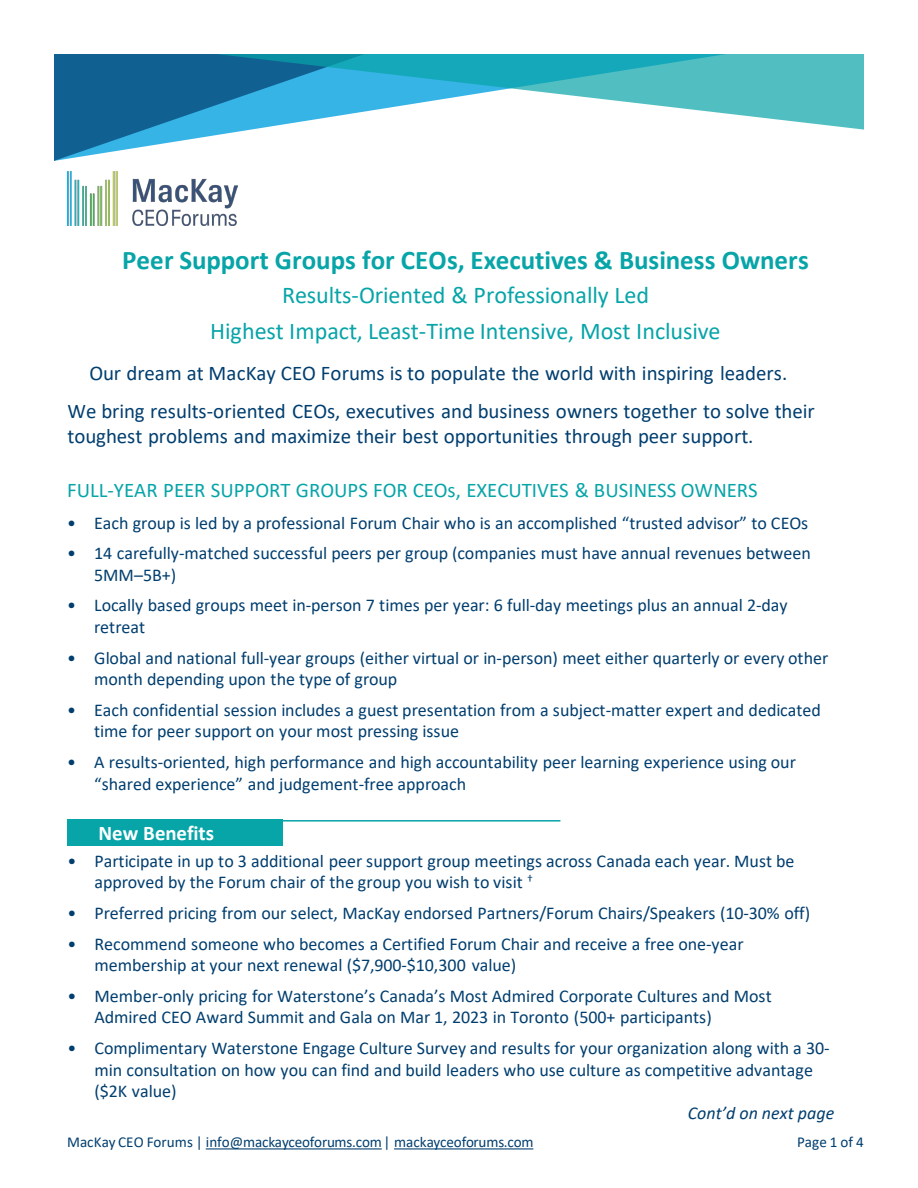
<style>
.page{position:relative;width:918px;height:1188px;background:#fff}
.page>*{position:absolute;margin:0;border:0;box-sizing:border-box;transform-origin:0 0}
.t1{font:700 27px "Calibri";color:#07a4a8}
.t2{font:24.15px "Calibri";letter-spacing:-.005em;color:#07a4a8}
.t3{font:20.85px/25.2px "Calibri";letter-spacing:-.005em;color:#003e6f}
.t4{font:20.85px "Calibri";letter-spacing:-.005em;color:#07a4a8}
.t5{font:700 20.85px "Calibri";letter-spacing:-.005em;color:#fff}
.t6{font:18px/21.6px "Calibri";letter-spacing:-.005em;color:#003e6f}
.t7{font:italic 18px "Calibri";letter-spacing:.005em;color:#003e6f}
.t8{font:15.15px "Calibri";letter-spacing:-.005em;color:#003e6f}
</style>
<div class="page">
<svg style="left:54px;top:54px;width:194px;height:107px"></svg>
<svg style="left:216px;top:54px;width:648px;height:76px"></svg>
<img style="left:67px;top:172px;width:171px;height:53px">
<div style="left:67px;top:820px;width:216px;height:26px;background:#07a4a8"></div>
<hr style="left:279px;top:820px;width:281px;height:2px;background:#07a4a8">
<svg style="left:206px;top:1148px;width:176px;height:1px"></svg>
<svg style="left:394px;top:1148px;width:139px;height:1px"></svg>
<p class="t1" style="left:122px;top:241px;width:688px">Peer Support Groups for CEOs, Executives &amp; Business Owners</p>
<p class="t2" style="left:282px;top:278px;width:368px">Results-Oriented &amp; Professionally Led</p>
<p class="t2" style="left:210px;top:314px;width:512px">Highest Impact, Least-Time Intensive, Most Inclusive</p>
<p class="t3" style="left:89px;top:360px;width:699px">Our dream at MacKay CEO Forums is to populate the world with inspiring leaders.</p>
<p class="t3" style="left:68px;top:398px;width:749px">We bring results-oriented CEOs, executives and business owners together to solve their toughest problems and maximize their best opportunities through peer support.</p>
<p class="t4" style="left:67px;top:476px;width:692px">FULL-YEAR PEER SUPPORT GROUPS FOR CEOs, EXECUTIVES &amp; BUSINESS OWNERS</p>
<p class="t6" style="left:67px;top:511px;width:743px">• Each group is led by a professional Forum Chair who is an accomplished “trusted advisor” to CEOs</p>
<p class="t6" style="left:94px;top:542px;width:718px;text-indent:-27px">• 14 carefully-matched successful peers per group (companies must have annual revenues between<br>5MM–5B+)</p>
<p class="t6" style="left:94px;top:594px;width:695px;text-indent:-27px">• Locally based groups meet in-person 7 times per year: 6 full-day meetings plus an annual 2-day retreat</p>
<p class="t6" style="left:94px;top:646px;width:736px;text-indent:-27px">• Global and national full-year groups (either virtual or in-person) meet either quarterly or every other month depending upon the type of group</p>
<p class="t6" style="left:94px;top:699px;width:728px;text-indent:-27px">• Each confidential session includes a guest presentation from a subject-matter expert and dedicated time for peer support on your most pressing issue</p>
<p class="t6" style="left:67px;top:751px;width:730px">• A results-oriented, high performance and high accountability peer learning experience using our</p>
<p class="t6" style="left:94px;top:772px;width:373px">“shared experience” and judgement-free approach</p>
<p class="t5" style="left:99px;top:819px;width:117px">New Benefits</p>
<p class="t6" style="left:94px;top:850px;width:702px;text-indent:-27px">• Participate in up to 3 additional peer support group meetings across Canada each year. Must be approved by the Forum chair of the group you wish to visit <sup>†</sup></p>
<p class="t6" style="left:67px;top:902px;width:744px">• Preferred pricing from our select, MacKay endorsed Partners/Forum Chairs/Speakers (10-30% off)</p>
<p class="t6" style="left:94px;top:932px;width:651px;text-indent:-27px">• Recommend someone who becomes a Certified Forum Chair and receive a free one-year membership at your next renewal ($7,900-$10,300 value)</p>
<p class="t6" style="left:94px;top:985px;width:679px;text-indent:-27px">• Member-only pricing for Waterstone’s Canada’s Most Admired Corporate Cultures and Most<br>Admired CEO Award Summit and Gala on Mar 1, 2023 in Toronto (500+ participants)</p>
<p class="t6" style="left:94px;top:1037px;width:737px;text-indent:-27px">• Complimentary Waterstone Engage Culture Survey and results for your organization along with a 30- min consultation on how you can find and build leaders who use culture as competitive advantage ($2K value)</p>
<p class="t7" style="left:688px;top:1100px;width:148px">Cont’d on next page</p>
<p class="t8" style="left:67px;top:1131px;width:468px">MacKay CEO Forums | info@mackayceoforums.com| mackayceoforums.com</p>
<p class="t8" style="left:797px;top:1131px;width:68px">Page 1 of 4</p>
</div>
